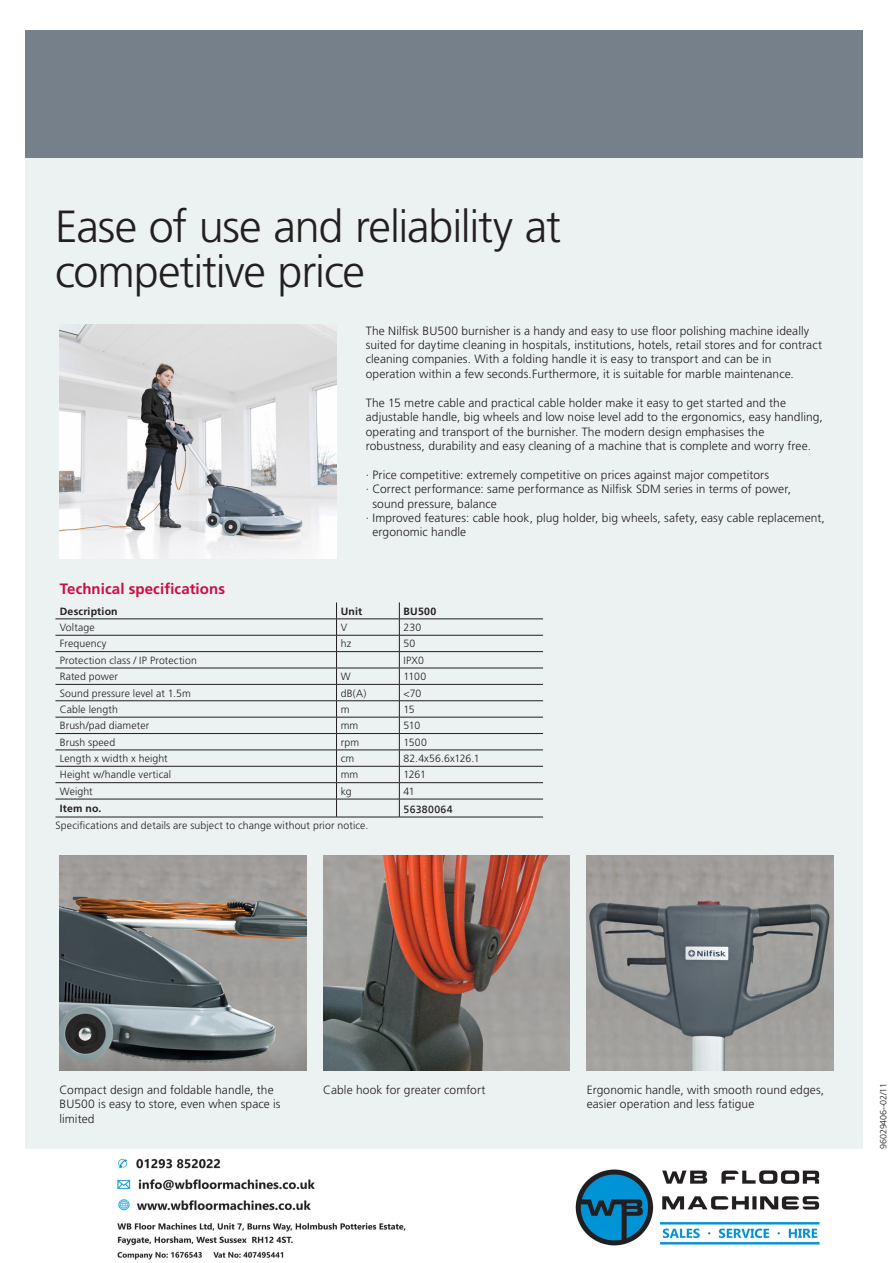
<style>
.page{position:relative;width:893px;height:1263px;background:#fff}
.page>*{position:absolute;margin:0;border:0;box-sizing:border-box;transform-origin:0 0}
.t1{font:300 45px "Frutiger LT Std";letter-spacing:-.025em;color:#231f20}
.N_SUBHEAD_9_12{font:700 15px "Frutiger LT Std";letter-spacing:.005em;color:#cd0c44}
.N_Notes_7_9_5{font:300 12px/14.4px "Frutiger LT Std";letter-spacing:.005em;color:#231f20}
.N_Body_text_9_12{font:300 12px/14.4px "Frutiger LT Std";letter-spacing:.005em;color:#231f20}
.N_Notes_7_9_5-2{font:300 10.5px "Frutiger LT Std";letter-spacing:.01em;color:#231f20}
.N_Notes_7_9_5-3{font:700 10.5px "Frutiger LT Std";letter-spacing:.02em;color:#231f20}
.N_Notes_7_9_5-4{font:10.5px "Frutiger";letter-spacing:.04em;color:#231f20}
.Billedtekst{font:300 9px "Frutiger LT Std";letter-spacing:-.02em;color:#231f20}
</style>
<div class="page">
<div style="left:26px;top:158px;width:837px;height:990px;background:#ecf1f1"></div>
<div style="left:26px;top:30px;width:837px;height:128px;background:#75808a"></div>
<svg style="left:336px;top:602px;width:1px;height:215px"></svg>
<svg style="left:399px;top:602px;width:1px;height:215px"></svg>
<hr style="left:55px;top:619px;width:281px;height:1px;background:#231f20">
<hr style="left:336px;top:619px;width:63px;height:1px;background:#231f20">
<hr style="left:399px;top:619px;width:144px;height:1px;background:#231f20">
<hr style="left:55px;top:635px;width:281px;height:1px;background:#231f20">
<hr style="left:336px;top:635px;width:63px;height:1px;background:#231f20">
<hr style="left:399px;top:635px;width:144px;height:1px;background:#231f20">
<hr style="left:55px;top:651px;width:281px;height:1px;background:#231f20">
<hr style="left:336px;top:651px;width:63px;height:1px;background:#231f20">
<hr style="left:399px;top:651px;width:144px;height:1px;background:#231f20">
<hr style="left:55px;top:668px;width:281px;height:1px;background:#231f20">
<hr style="left:336px;top:668px;width:63px;height:1px;background:#231f20">
<hr style="left:399px;top:668px;width:144px;height:1px;background:#231f20">
<hr style="left:55px;top:684px;width:281px;height:1px;background:#231f20">
<hr style="left:336px;top:684px;width:63px;height:1px;background:#231f20">
<hr style="left:399px;top:684px;width:144px;height:1px;background:#231f20">
<hr style="left:55px;top:700px;width:281px;height:1px;background:#231f20">
<hr style="left:336px;top:700px;width:63px;height:1px;background:#231f20">
<hr style="left:399px;top:700px;width:144px;height:1px;background:#231f20">
<hr style="left:55px;top:717px;width:281px;height:1px;background:#231f20">
<hr style="left:336px;top:717px;width:63px;height:1px;background:#231f20">
<hr style="left:399px;top:717px;width:144px;height:1px;background:#231f20">
<hr style="left:55px;top:733px;width:281px;height:1px;background:#231f20">
<hr style="left:336px;top:733px;width:63px;height:1px;background:#231f20">
<hr style="left:399px;top:733px;width:144px;height:1px;background:#231f20">
<hr style="left:55px;top:750px;width:281px;height:1px;background:#231f20">
<hr style="left:336px;top:750px;width:63px;height:1px;background:#231f20">
<hr style="left:399px;top:750px;width:144px;height:1px;background:#231f20">
<hr style="left:55px;top:766px;width:281px;height:1px;background:#231f20">
<hr style="left:336px;top:766px;width:63px;height:1px;background:#231f20">
<hr style="left:399px;top:766px;width:144px;height:1px;background:#231f20">
<hr style="left:55px;top:782px;width:281px;height:1px;background:#231f20">
<hr style="left:336px;top:782px;width:63px;height:1px;background:#231f20">
<hr style="left:399px;top:782px;width:144px;height:1px;background:#231f20">
<hr style="left:55px;top:799px;width:281px;height:1px;background:#231f20">
<hr style="left:336px;top:799px;width:63px;height:1px;background:#231f20">
<hr style="left:399px;top:799px;width:144px;height:1px;background:#231f20">
<hr style="left:55px;top:817px;width:281px;height:1px;background:#231f20">
<hr style="left:336px;top:817px;width:63px;height:1px;background:#231f20">
<hr style="left:399px;top:817px;width:144px;height:1px;background:#231f20">
<img style="left:60px;top:855px;width:246px;height:215px">
<img style="left:587px;top:855px;width:246px;height:215px">
<img style="left:323px;top:855px;width:247px;height:215px">
<img style="left:60px;top:324px;width:277px;height:234px">
<img style="left:117px;top:1158px;width:703px;height:102px">
<p class="t1" style="left:55px;top:201px;width:507px">Ease of use and reliability at</p>
<p class="t1" style="left:55px;top:246px;width:311px">competitive price</p>
<p class="N_Notes_7_9_5" style="left:366px;top:323px;width:458px">The Nilfisk BU500 burnisher is a handy and easy to use floor polishing machine ideally suited for daytime cleaning in hospitals, institutions, hotels, retail stores and for contract cleaning companies. With a folding handle it is easy to transport and can be in</p>
<p class="N_Notes_7_9_5" style="left:366px;top:367px;width:430px">operation within a few seconds.Furthermore, it is suitable for marble maintenance.</p>
<p class="N_Notes_7_9_5" style="left:366px;top:395px;width:458px">The 15 metre cable and practical cable holder make it easy to get started and the adjustable handle, big wheels and low noise level add to the ergonomics, easy handling, operating and transport of the burnisher. The modern design emphasises the</p>
<p class="N_Notes_7_9_5" style="left:366px;top:439px;width:447px">robustness, durability and easy cleaning of a machine that is complete and worry free.</p>
<p class="N_Notes_7_9_5" style="left:366px;top:467px;width:405px">· Price competitive: extremely competitive on prices against major competitors</p>
<p class="N_Notes_7_9_5" style="left:372px;top:482px;width:420px;text-indent:-7px">· Correct performance: same performance as Nilfisk SDM series in terms of power, sound pressure, balance</p>
<p class="N_Notes_7_9_5" style="left:372px;top:511px;width:454px;text-indent:-7px">· Improved features: cable hook, plug holder, big wheels, safety, easy cable replacement, ergonomic handle</p>
<p class="N_SUBHEAD_9_12" style="left:60px;top:580px;width:167px">Technical specifications</p>
<p class="N_Notes_7_9_5-3" style="left:60px;top:605px;width:59px">Description</p>
<p class="N_Notes_7_9_5-3" style="left:341px;top:605px;width:23px">Unit</p>
<p class="N_Notes_7_9_5-3" style="left:404px;top:605px;width:34px">BU500</p>
<p class="N_Notes_7_9_5-2" style="left:60px;top:621px;width:37px">Voltage</p>
<p class="N_Notes_7_9_5-2" style="left:341px;top:621px;width:8px">V</p>
<p class="N_Notes_7_9_5-2" style="left:404px;top:621px;width:19px">230</p>
<p class="N_Notes_7_9_5-2" style="left:60px;top:638px;width:48px">Frequency</p>
<p class="N_Notes_7_9_5-2" style="left:341px;top:638px;width:12px">hz</p>
<p class="N_Notes_7_9_5-2" style="left:404px;top:638px;width:13px">50</p>
<p class="N_Notes_7_9_5-2" style="left:60px;top:654px;width:139px">Protection class / IP Protection</p>
<p class="N_Notes_7_9_5-2" style="left:404px;top:654px;width:22px">IPX0</p>
<p class="N_Notes_7_9_5-2" style="left:60px;top:670px;width:60px">Rated power</p>
<p class="N_Notes_7_9_5-2" style="left:341px;top:670px;width:11px">W</p>
<p class="N_Notes_7_9_5-2" style="left:404px;top:670px;width:24px">1100</p>
<p class="N_Notes_7_9_5-2" style="left:60px;top:687px;width:133px">Sound pressure level at 1.5m</p>
<p class="N_Notes_7_9_5-2" style="left:341px;top:687px;width:27px">dB(A)</p>
<p class="N_Notes_7_9_5-2" style="left:404px;top:687px;width:19px">&lt;70</p>
<p class="N_Notes_7_9_5-2" style="left:60px;top:703px;width:60px">Cable length</p>
<p class="N_Notes_7_9_5-2" style="left:341px;top:703px;width:10px">m</p>
<p class="N_Notes_7_9_5-2" style="left:404px;top:703px;width:13px">15</p>
<p class="N_Notes_7_9_5-2" style="left:60px;top:720px;width:91px">Brush/pad diameter</p>
<p class="N_Notes_7_9_5-2" style="left:341px;top:720px;width:19px">mm</p>
<p class="N_Notes_7_9_5-2" style="left:404px;top:720px;width:18px">510</p>
<p class="N_Notes_7_9_5-2" style="left:60px;top:736px;width:57px">Brush speed</p>
<p class="N_Notes_7_9_5-2" style="left:341px;top:736px;width:20px">rpm</p>
<p class="N_Notes_7_9_5-2" style="left:404px;top:736px;width:25px">1500</p>
<p class="N_Notes_7_9_5-2" style="left:60px;top:752px;width:110px">Length x width x height</p>
<p class="N_Notes_7_9_5-2" style="left:341px;top:752px;width:15px">cm</p>
<p class="N_Notes_7_9_5-2" style="left:404px;top:752px;width:77px">82.4x56.6x126.1</p>
<p class="N_Notes_7_9_5-2" style="left:60px;top:769px;width:113px">Height w/handle vertical</p>
<p class="N_Notes_7_9_5-2" style="left:341px;top:769px;width:19px">mm</p>
<p class="N_Notes_7_9_5-2" style="left:404px;top:769px;width:24px">1261</p>
<p class="N_Notes_7_9_5-2" style="left:60px;top:785px;width:35px">Weight</p>
<p class="N_Notes_7_9_5-2" style="left:341px;top:785px;width:12px">kg</p>
<p class="N_Notes_7_9_5-2" style="left:404px;top:785px;width:13px">41</p>
<p class="N_Notes_7_9_5-3" style="left:60px;top:802px;width:43px">Item no.</p>
<p class="N_Notes_7_9_5-4" style="left:404px;top:803px;width:51px">56380064</p>
<p class="N_Notes_7_9_5-2" style="left:55px;top:820px;width:314px">Specifications and details are subject to change without prior notice.</p>
<p class="N_Body_text_9_12" style="left:60px;top:1082px;width:223px">Compact design and foldable handle, the<br>BU500 is easy to store, even when space is limited</p>
<p class="N_Body_text_9_12" style="left:587px;top:1082px;width:239px">Ergonomic handle, with smooth round edges, easier operation and less fatigue</p>
<p class="N_Body_text_9_12" style="left:323px;top:1082px;width:164px">Cable hook for greater comfort</p>
<p class="Billedtekst" style="left:878px;top:1149px;width:68px;rotate:-90deg">96029406--02/11</p>
</div>
